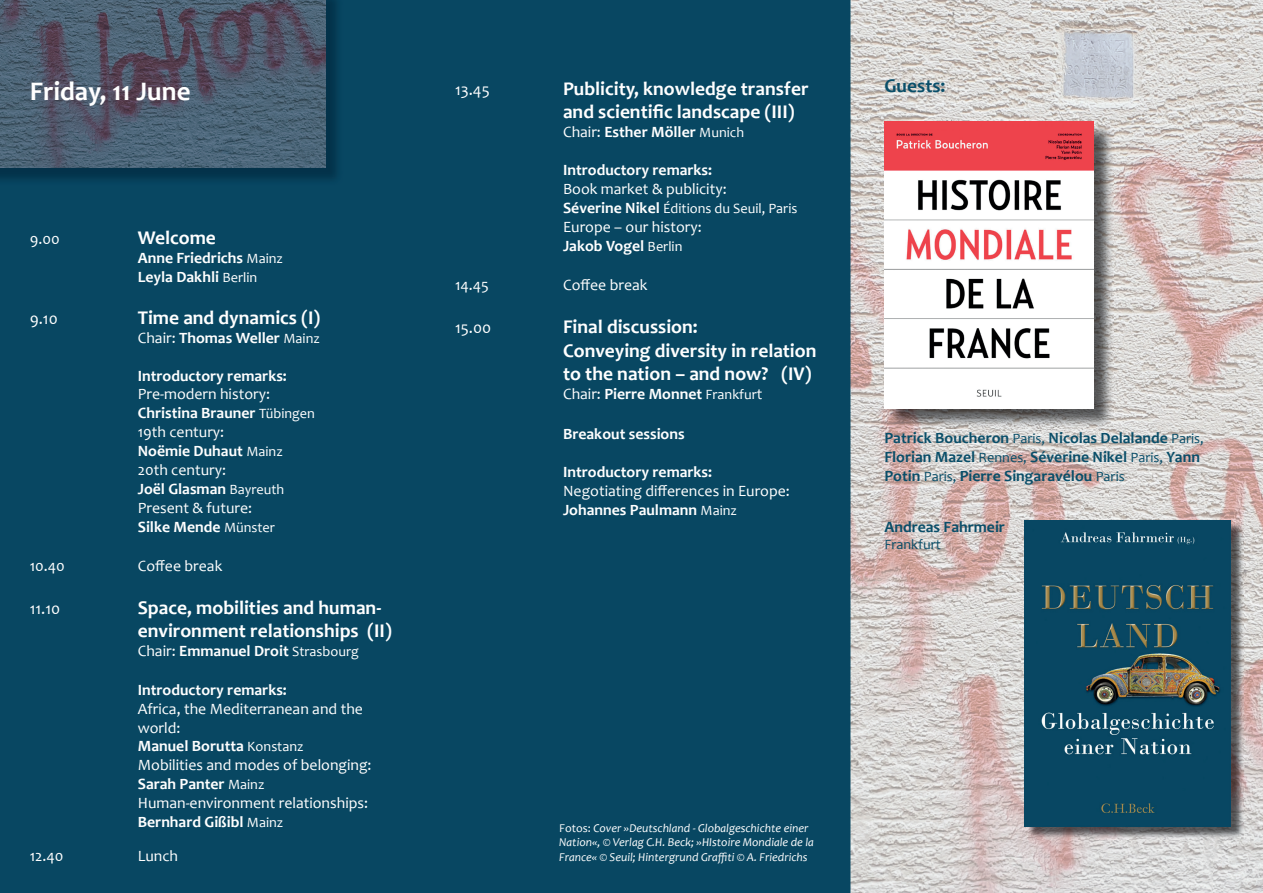
<style>
.page{position:relative;width:1263px;height:893px;background:#fff}
.page>*{position:absolute;margin:0;border:0;box-sizing:border-box;transform-origin:0 0}
.t1{font:700 27px "Candara";color:#fff}
.t2{font:700 19.5px/23.4px "Candara";color:#fff}
.t3{font:700 19.5px "Candara";color:#094e69}
.t4{font:16.5px "Candara";color:#fff}
.t5{font:15.75px/18.9px "Candara";color:#fff}
.t6{font:700 15.75px/18.9px "Candara";color:#fff}
.t7{font:700 15.75px/18.9px "Candara";color:#094e69}
.t8{font:14.25px "Candara";color:#fff}
.t9{font:14.25px "Candara";color:#094e69}
.t10{font:italic 12px/14.4px "Candara";color:#fff}
.s1{font-weight:400;font-size:14.25px}
.s2{font-weight:400}
.s3{font-weight:700}
.s4{font-size:14.25px}
.s5{font-weight:700;font-size:15.75px}
.s6{font-style:normal}
</style>
<div class="page">
<div style="left:0;top:0;width:850px;height:893px;background:#084762"></div>
<img style="left:850px;top:0;width:413px;height:157px">
<img style="left:850px;top:157px;width:51px;height:736px">
<img style="left:1109px;top:157px;width:154px;height:368px">
<img style="left:901px;top:428px;width:155px;height:465px">
<img style="left:1056px;top:428px;width:53px;height:92px">
<img style="left:1212px;top:525px;width:51px;height:368px">
<img style="left:1056px;top:839px;width:156px;height:54px">
<img style="left:887px;top:124px;width:227px;height:304px">
<img style="left:884px;top:121px;width:210px;height:288px">
<img style="left:1027px;top:522px;width:217px;height:317px">
<img style="left:1025px;top:520px;width:206px;height:306px">
<img style="left:0;top:0;width:337px;height:179px">
<img style="left:0;top:0;width:325px;height:168px">
<h1 class="t1" style="left:30px;top:75px;width:162px">Friday, 11 June</h1>
<p class="t5" style="left:30px;top:229px;width:31px">9.00</p>
<p class="t2" style="left:138px;top:225px;width:80px">Welcome</p>
<p class="t6" style="left:138px;top:248px;width:147px">Anne Friedrichs <span class="s1">Mainz<br></span>Leyla Dakhli <span class="s1">Berlin</span></p>
<p class="t4" style="left:30px;top:308px;width:30px">9.10</p>
<p class="t2" style="left:138px;top:306px;width:184px">Time and dynamics (I)</p>
<p class="t6" style="left:138px;top:328px;width:184px"><span class="s2">Chair:</span> Thomas Weller <span class="s1">Mainz</span></p>
<p class="t6" style="left:138px;top:366px;width:151px">Introductory remarks:</p>
<p class="t5" style="left:138px;top:385px;width:179px">Pre-modern history:<br><span class="s3">Christina Brauner</span> <span class="s4">Tübingen<br></span>19th century:<br><span class="s3">Noëmie Duhaut</span> <span class="s4">Mainz<br></span>20th century:<br><span class="s3">Joël Glasman</span> <span class="s4">Bayreuth<br></span>Present &amp; future:<br><span class="s3">Silke Mende</span> <span class="s4">Münster</span></p>
<p class="t5" style="left:30px;top:556px;width:37px">10.40</p>
<p class="t5" style="left:138px;top:556px;width:86px">Coffee break</p>
<p class="t4" style="left:30px;top:598px;width:32px">11.10</p>
<p class="t2" style="left:138px;top:595px;width:256px">Space, mobilities and human&shy;environment relationships (II)</p>
<p class="t6" style="left:138px;top:641px;width:223px"><span class="s2">Chair:</span> Emmanuel Droit <span class="s1">Strasbourg</span></p>
<p class="t6" style="left:138px;top:680px;width:151px">Introductory remarks:</p>
<p class="t5" style="left:138px;top:699px;width:235px">Africa, the Mediterranean and the world:<br><span class="s3">Manuel Borutta</span> <span class="s4">Konstanz<br></span>Mobilities and modes of belonging:<br><span class="s3">Sarah Panter</span> <span class="s4">Mainz<br></span>Human-environment relationships:<br><span class="s3">Bernhard Gißibl</span> <span class="s4">Mainz</span></p>
<p class="t5" style="left:30px;top:846px;width:35px">12.40</p>
<p class="t5" style="left:138px;top:846px;width:42px">Lunch</p>
<p class="t4" style="left:455px;top:79px;width:36px">13.45</p>
<p class="t2" style="left:563px;top:77px;width:247px">Publicity, knowledge transfer and scientific landscape (III)</p>
<p class="t6" style="left:563px;top:122px;width:183px"><span class="s2">Chair:</span> Esther Möller <span class="s1">Munich</span></p>
<p class="t6" style="left:563px;top:160px;width:151px">Introductory remarks:</p>
<p class="t5" style="left:563px;top:179px;width:165px">Book market &amp; publicity:</p>
<p class="t8" style="left:563px;top:199px;width:236px"><span class="s5">Séverine Nikel</span> Éditions du Seuil, Paris</p>
<p class="t5" style="left:563px;top:217px;width:140px">Europe – our history:<br><span class="s3">Jakob Vogel</span> <span class="s4">Berlin</span></p>
<p class="t5" style="left:455px;top:276px;width:36px">14.45</p>
<p class="t5" style="left:563px;top:276px;width:86px">Coffee break</p>
<p class="t4" style="left:455px;top:318px;width:38px">15.00</p>
<p class="t2" style="left:563px;top:315px;width:255px">Final discussion:<br>Conveying diversity in relation to the nation – and now? (IV)</p>
<p class="t6" style="left:563px;top:384px;width:201px"><span class="s2">Chair:</span> Pierre Monnet <span class="s1">Frankfur</span><span class="s2">t</span></p>
<p class="t6" style="left:563px;top:424px;width:123px">Breakout sessions</p>
<p class="t6" style="left:563px;top:463px;width:151px">Introductory remarks:</p>
<p class="t5" style="left:563px;top:482px;width:228px">Negotiating differences in Europe:<br><span class="s3">Johannes Paulmann</span> <span class="s4">Mainz</span></p>
<p class="t10" style="left:559px;top:821px;width:256px"><span class="s6">Fotos:</span> Cover »Deutschland - Globalgeschichte einer<br>Nation«, © Verlag C.H. Beck; »HIstoire Mondiale de la<br>France« © Seuil; Hintergrund Graffiti © A. Friedrichs</p>
<p class="t3" style="left:884px;top:73px;width:62px">Guests:</p>
<p class="t7" style="left:884px;top:428px;width:321px">Patrick Boucheron <span class="s1">Paris,</span> Nicolas Delalande <span class="s1">Paris,<br></span>Florian Mazel <span class="s1">Rennes,</span> Séverine Nikel <span class="s1">Paris,</span> Yann<br>Potin <span class="s1">Paris,</span> Pierre Singaravélou <span class="s1">Paris</span></p>
<p class="t7" style="left:884px;top:517px;width:122px">Andreas Fahrmeir</p>
<p class="t9" style="left:884px;top:535px;width:58px">Frankfurt</p>
</div>
